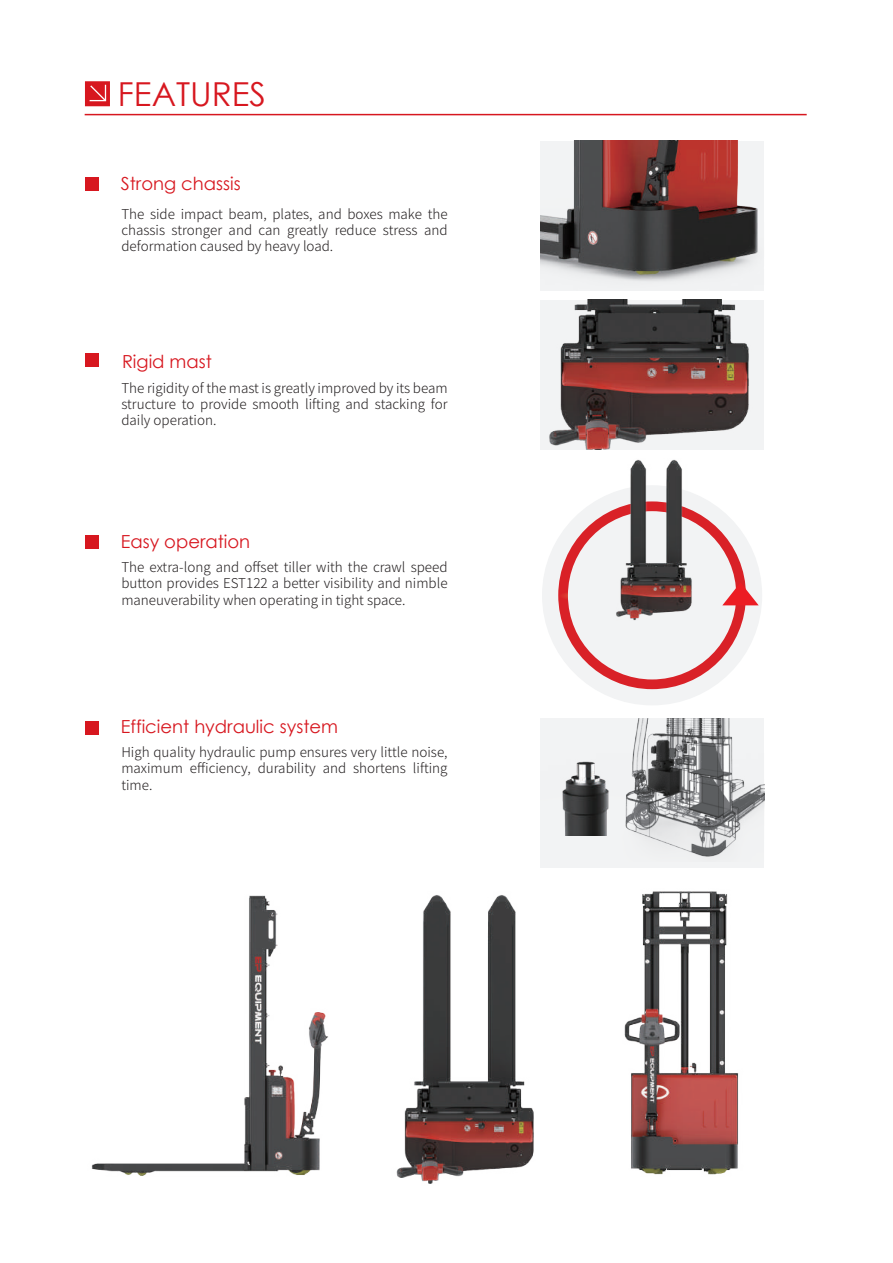
<style>
.page{position:relative;width:893px;height:1263px;background:#fff}
.page>*{position:absolute;margin:0;border:0;box-sizing:border-box;transform-origin:0 0}
.t1{font:33px "Century Gothic";color:#d7171f}
.t2{font:18px "Century Gothic";color:#d7171f}
.t3{font:300 13.5px/16.2px "Source Han Sans CN";color:#231f20;text-align:justify}
</style>
<div class="page">
<div style="left:85px;top:721px;width:14px;height:14px;background:#d7171f"></div>
<div style="left:85px;top:535px;width:14px;height:14px;background:#d7171f"></div>
<div style="left:85px;top:353px;width:14px;height:14px;background:#d7171f"></div>
<div style="left:85px;top:177px;width:14px;height:14px;background:#d7171f"></div>
<hr style="left:85px;top:114px;width:722px;height:1px;background:#d7171f">
<svg style="left:85px;top:81px;width:25px;height:25px"></svg>
<img style="left:675px;top:891px;width:64px;height:284px">
<img style="left:91px;top:895px;width:175px;height:281px">
<img style="left:266px;top:891px;width:409px;height:293px">
<img style="left:540px;top:141px;width:224px;height:150px">
<img style="left:540px;top:300px;width:224px;height:150px">
<div style="left:540px;top:718px;width:224px;height:150px;background:#f2f3f4"></div>
<img style="left:645px;top:718px;width:119px;height:139px">
<img style="left:562px;top:689px;width:151px;height:147px">
<svg style="left:558px;top:639px;width:195px;height:50px"></svg>
<img style="left:543px;top:435px;width:221px;height:204px">
<h1 class="t1" style="left:118px;top:71px;width:149px">FEATURES</h1>
<h2 class="t2" style="left:121px;top:171px;width:121px">Strong chassis</h2>
<p class="t3" style="left:121px;top:206px;width:328px">The side impact beam, plates, and boxes make the chassis stronger and can greatly reduce stress and deformation caused by heavy load.</p>
<h2 class="t2" style="left:122px;top:348px;width:91px">Rigid mast</h2>
<p class="t3" style="left:121px;top:380px;width:328px">The rigidity of the mast is greatly improved by its beam structure to provide smooth lifting and stacking for daily operation.</p>
<h2 class="t2" style="left:121px;top:529px;width:131px">Easy operation</h2>
<p class="t3" style="left:121px;top:559px;width:328px">The extra-long and offset tiller with the crawl speed button provides EST122 a better visibility and nimble maneuverability when operating in tight space.</p>
<h2 class="t2" style="left:121px;top:714px;width:219px">Efficient hydraulic system</h2>
<p class="t3" style="left:121px;top:744px;width:328px">High quality hydraulic pump ensures very little noise, maximum efficiency, durability and shortens lifting time.</p>
</div>
